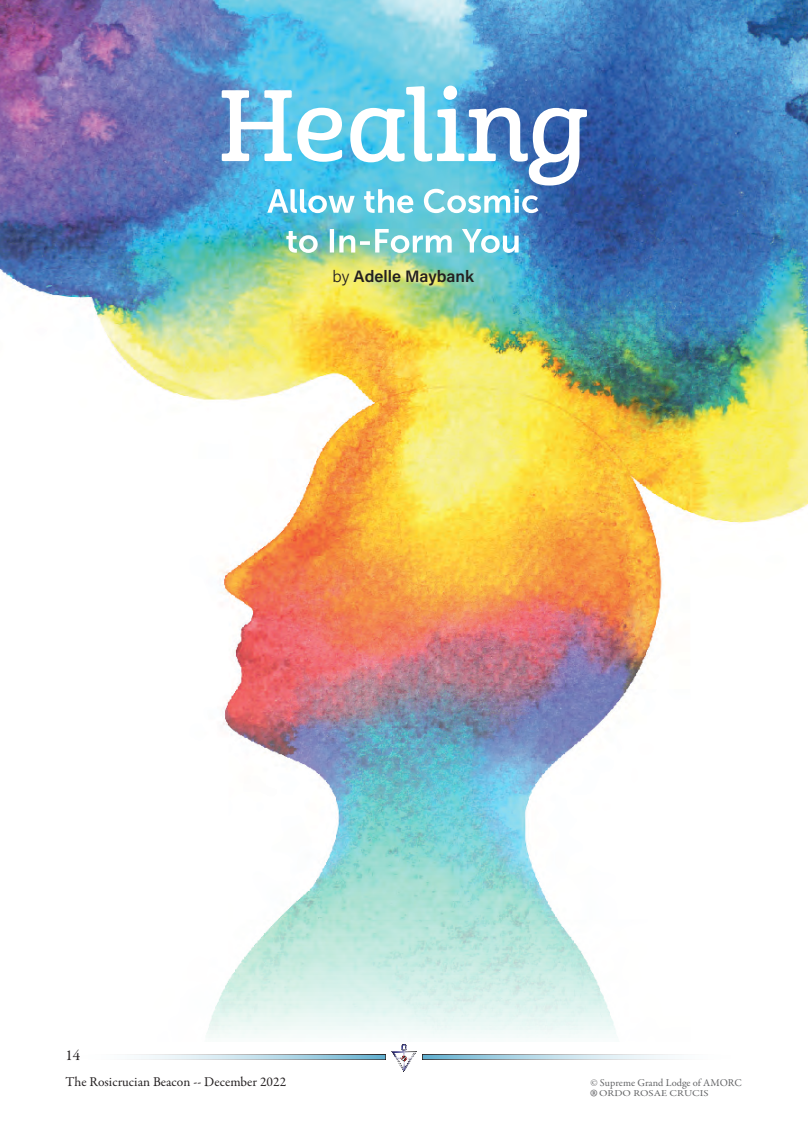
<style>
.page{position:relative;width:808px;height:1127px;background:#fff}
.page>*{position:absolute;margin:0;border:0;box-sizing:border-box;transform-origin:0 0}
.t1{font:30px "Garamond Premr Pro";color:#636466}
.t2{font:600 16.5px "Acumin Pro";color:#231f20}
.t3{font:15px "Garamond Premr Pro";color:#231f20}
.t4{font:13.5px "Garamond Premr Pro";color:#231f20}
.t5{font:10.5px "Garamond Premr Pro";color:#636466}
.t6{font:9px "Garamond Premr Pro";color:#636466;scale:1.2 1}
.s1{font-weight:300}
</style>
<div class="page">
<img style="left:392px;top:1044px;width:24px;height:28px">
<svg style="left:422px;top:1054px;width:253px;height:6px;background:#b3cad4"></svg>
<svg style="left:134px;top:1054px;width:252px;height:6px;background:#b3cbd5"></svg>
<img style="left:0;top:0;width:808px;height:1038px">
<svg style="left:222px;top:86px;width:365px;height:100px"></svg>
<img style="left:286px;top:229px;width:233px;height:24px">
<svg style="left:267px;top:189px;width:271px;height:24px"></svg>
<p class="t2" style="left:332px;top:265px;width:143px"><span class="s1">by</span> Adelle Maybank</p>
<p class="t3" style="left:65px;top:1046px;width:16px">14</p>
<p class="t4" style="left:65px;top:1074px;width:222px">The Rosicrucian Beacon -- December 2022</p>
<p class="t5" style="left:590px;top:1077px;width:153px">© Supreme Grand Lodge of AMORC</p>
<h1 class="t1" style="left:590px;top:1081px;width:8px">®</h1>
<p class="t6" style="left:599px;top:1087px;width:93px">ORDO ROSAE CRUCIS</p>
</div>
